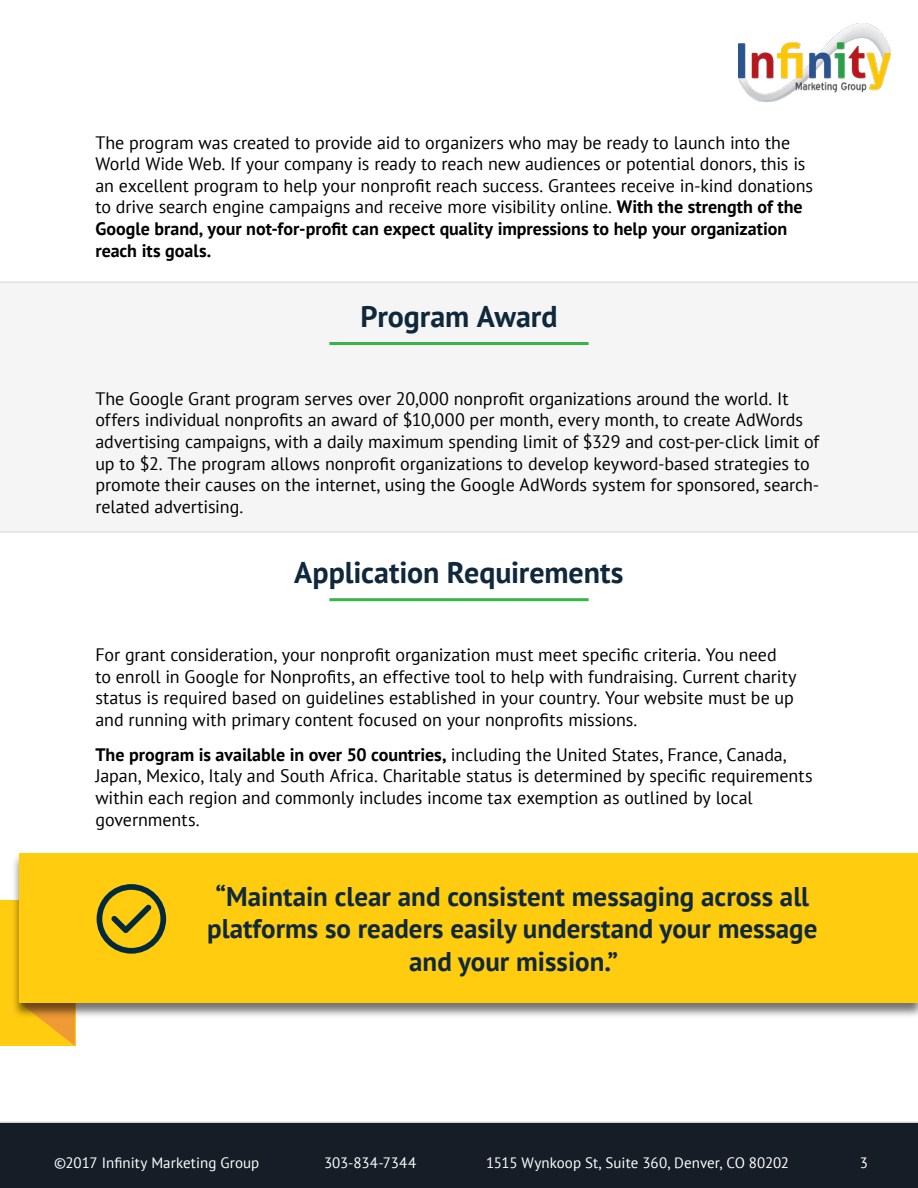
<style>
.page{position:relative;width:918px;height:1188px;background:#fff}
.page>*{position:absolute;margin:0;border:0;box-sizing:border-box;transform-origin:0 0}
.t1{font:700 30px "PT Sans";letter-spacing:-.005em;color:#0f283b}
.t2{font:700 27px/32.4px "PT Sans";color:#0f283b;text-align:center}
.t3{font:18px/21.6px "PT Sans";letter-spacing:-.005em;color:#000}
.t4{font:15px "PT Sans";letter-spacing:.005em;color:#fff}
.s1{font-weight:700}
</style>
<div class="page">
<img style="left:738px;top:23px;width:152px;height:78px">
<div style="left:0;top:1121px;width:918px;height:67px;background:#161d27"></div>
<div style="left:0;top:900px;width:76px;height:145px;background:#ffcc10"></div>
<div style="left:0;top:281px;width:918px;height:252px;background:#f5f5f5"></div>
<hr style="left:329px;top:342px;width:260px;height:3px;background:#37b44a">
<hr style="left:329px;top:598px;width:260px;height:3px;background:#37b44a">
<svg style="left:20px;top:1018px;width:55px;height:28px"></svg>
<div style="left:11px;top:853px;width:907px;height:165px;background:#000;opacity:.55"></div>
<div style="left:20px;top:853px;width:898px;height:150px;background:#ffcc10"></div>
<svg style="left:97px;top:884px;width:69px;height:70px"></svg>
<p class="t3" style="left:95px;top:131px;width:719px">The program was created to provide aid to organizers who may be ready to launch into the World Wide Web. If your company is ready to reach new audiences or potential donors, this is an excellent program to help your nonprofit reach success. Grantees receive in-kind donations to drive search engine campaigns and receive more visibility online. <span class="s1">With the strength of the Google brand, your not-for-profit can expect quality impressions to help your organization reach its goals.</span></p>
<h1 class="t1" style="left:360px;top:297px;width:199px">Program Award</h1>
<p class="t3" style="left:95px;top:387px;width:725px">The Google Grant program serves over 20,000 nonprofit organizations around the world. It offers individual nonprofits an award of $10,000 per month, every month, to create AdWords advertising campaigns, with a daily maximum spending limit of $329 and cost-per-click limit of up to $2. The program allows nonprofit organizations to develop keyword-based strategies to promote their causes on the internet, using the Google AdWords system for sponsored, search&shy;related advertising.</p>
<h1 class="t1" style="left:294px;top:553px;width:331px">Application Requirements</h1>
<p class="t3" style="left:95px;top:643px;width:703px">For grant consideration, your nonprofit organization must meet specific criteria. You need to enroll in Google for Nonprofits, an effective tool to help with fundraising. Current charity status is required based on guidelines established in your country. Your website must be up and running with primary content focused on your nonprofits missions.</p>
<p class="t3" style="left:95px;top:743px;width:719px"><span class="s1">The program is available in over 50 countries,</span> including the United States, France, Canada, Japan, Mexico, Italy and South Africa. Charitable status is determined by specific requirements within each region and commonly includes income tax exemption as outlined by local governments.</p>
<h2 class="t2" style="left:207px;top:880px;width:612px">“Maintain clear and consistent messaging across all platforms so readers easily understand your message and your mission.”</h2>
<p class="t4" style="left:54px;top:1153px;width:207px">©2017 Infinity Marketing Group</p>
<p class="t4" style="left:324px;top:1153px;width:94px">303-834-7344</p>
<p class="t4" style="left:486px;top:1153px;width:305px">1515 Wynkoop St, Suite 360, Denver, CO 80202</p>
<p class="t4" style="left:860px;top:1153px;width:10px">3</p>
</div>
